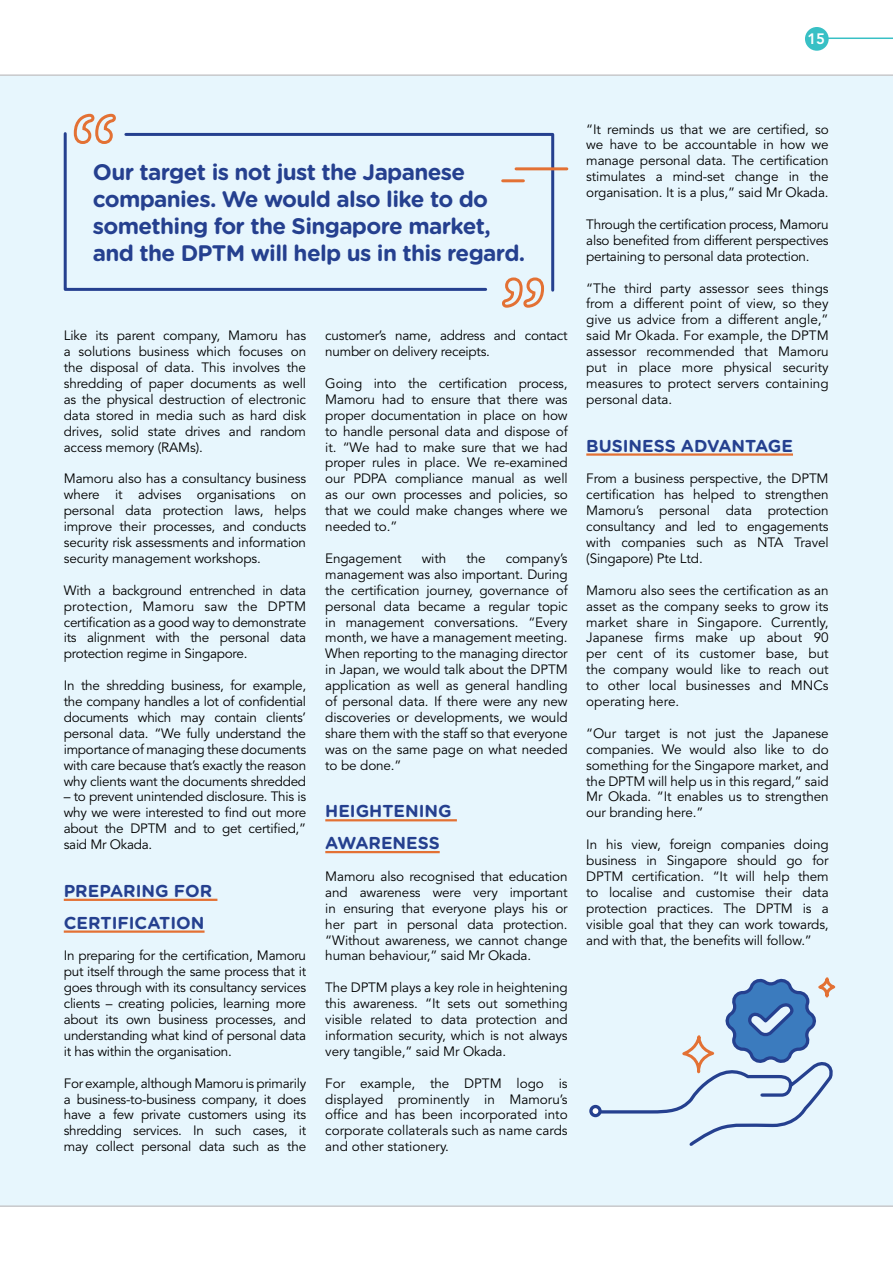
<style>
.page{position:relative;width:893px;height:1263px;background:#fff}
.page>*{position:absolute;margin:0;border:0;box-sizing:border-box;transform-origin:0 0}
.t1{font:700 22.5px/27px "Gotham Rounded";letter-spacing:-.03em;color:#25408f}
.t2{font:700 17.25px/31.8px "Gotham Rounded";color:#25408f}
.t3{font:800 15px "Avenir LT Std";color:#fff}
.t4{font:13.5px/15.9px "Avenir LT Std";letter-spacing:-.01em;color:#000;text-align:justify}
</style>
<div class="page">
<div style="left:0;top:76px;width:892px;height:1131px;background:#e7f6fd"></div>
<hr style="left:0;top:75px;width:892px;height:1px;background:#c9cacc">
<hr style="left:0;top:1205px;width:892px;height:2px;background:#c9cacc">
<svg style="left:73px;top:113px;width:43px;height:18px"></svg>
<svg style="left:502px;top:293px;width:42px;height:15px"></svg>
<svg style="left:63px;top:131px;width:60px;height:160px"></svg>
<svg style="left:123px;top:132px;width:433px;height:161px"></svg>
<svg style="left:592px;top:979px;width:241px;height:167px"></svg>
<svg style="left:591px;top:1106px;width:9px;height:9px"></svg>
<div style="left:589px;top:1105px;width:13px;height:12px;border:3px solid #25408f;border-radius:50%"></div>
<hr style="left:516px;top:167px;width:51px;height:3px;background:#e37134">
<div style="left:818px;top:977px;width:17px;height:20px;border:3px solid #e37134;border-radius:50%"></div>
<div style="left:682px;top:1035px;width:32px;height:38px;border:3px solid #e37134;border-radius:50%"></div>
<hr style="left:64px;top:899px;width:153px;height:2px;background:#e37134">
<hr style="left:64px;top:930px;width:141px;height:3px;background:#e37134">
<hr style="left:325px;top:819px;width:132px;height:2px;background:#e37134">
<hr style="left:325px;top:851px;width:115px;height:2px;background:#e37134">
<hr style="left:586px;top:453px;width:207px;height:3px;background:#e37134">
<div style="left:805px;top:27px;width:24px;height:24px;background:#38c0c5;border-radius:50%"></div>
<hr style="left:828px;top:38px;width:64px;height:1px;background:#38c0c5">
<p class="t3" style="left:807px;top:30px;width:19px">15</p>
<h1 class="t1" style="left:93px;top:157px;width:434px">Our target is not just the Japanese companies. We would also like to do something for the Singapore market, and the DPTM will help us in this regard.</h1>
<p class="t4" style="left:64px;top:328px;width:244px">Like its parent company, Mamoru has a solutions business which focuses on the disposal of data. This involves the shredding of paper documents as well as the physical destruction of electronic data stored in media such as hard disk drives, solid state drives and random access memory (RAMs).</p>
<p class="t4" style="left:64px;top:471px;width:244px">Mamoru also has a consultancy business where it advises organisations on personal data protection laws, helps improve their processes, and conducts security risk assessments and information security management workshops.</p>
<p class="t4" style="left:64px;top:582px;width:244px">With a background entrenched in data protection, Mamoru saw the DPTM certification as a good way to demonstrate its alignment with the personal data protection regime in Singapore.</p>
<p class="t4" style="left:64px;top:678px;width:244px">In the shredding business, for example, the company handles a lot of confidential documents which may contain clients’ personal data. “We fully understand the importance of managing these documents with care because that’s exactly the reason why clients want the documents shredded</p>
<p class="t4" style="left:64px;top:789px;width:244px">– to prevent unintended disclosure. This is why we were interested to find out more about the DPTM and to get certified,” said Mr Okada.</p>
<p class="t2" style="left:64px;top:874px;width:150px">PREPARING FOR<br>CERTIFICATION</p>
<p class="t4" style="left:64px;top:948px;width:244px">In preparing for the certification, Mamoru put itself through the same process that it goes through with its consultancy services clients – creating policies, learning more about its own business processes, and understanding what kind of personal data it has within the organisation.</p>
<p class="t4" style="left:64px;top:1075px;width:244px">For example, although Mamoru is primarily a business-to-business company, it does have a few private customers using its shredding services. In such cases, it may collect personal data such as the</p>
<p class="t4" style="left:325px;top:328px;width:244px">customer’s name, address and contact number on delivery receipts.</p>
<p class="t4" style="left:325px;top:376px;width:244px">Going into the certification process, Mamoru had to ensure that there was proper documentation in place on how to handle personal data and dispose of it. “We had to make sure that we had proper rules in place. We re-examined our PDPA compliance manual as well as our own processes and policies, so that we could make changes where we needed to.”</p>
<p class="t4" style="left:325px;top:551px;width:78px">Engagement</p>
<p class="t4" style="left:422px;top:551px;width:26px">with</p>
<p class="t4" style="left:466px;top:551px;width:21px">the</p>
<p class="t4" style="left:325px;top:551px;width:244px;text-indent:180px">company’s management was also important. During the certification journey, governance of personal data became a regular topic in management conversations. “Every month, we have a management meeting.<br>When reporting to the managing director in Japan, we would talk about the DPTM application as well as general handling of personal data. If there were any new discoveries or developments, we would share them with the staff so that everyone was on the same page on what needed to be done.”</p>
<p class="t2" style="left:325px;top:794px;width:128px">HEIGHTENING<br>AWARENESS</p>
<p class="t4" style="left:325px;top:869px;width:244px">Mamoru also recognised that education and awareness were very important in ensuring that everyone plays his or her part in personal data protection. “Without awareness, we cannot change human behaviour,” said Mr Okada.</p>
<p class="t4" style="left:325px;top:980px;width:244px">The DPTM plays a key role in heightening this awareness. “It sets out something visible related to data protection and information security, which is not always very tangible,” said Mr Okada.</p>
<p class="t4" style="left:325px;top:1075px;width:244px">For example, the DPTM logo is displayed prominently in Mamoru’s office and has been incorporated into corporate collaterals such as name cards and other stationery.</p>
<p class="t4" style="left:586px;top:121px;width:244px">“It reminds us that we are certified, so we have to be accountable in how we manage personal data. The certification stimulates a mind-set change in the organisation. It is a plus,” said Mr Okada.</p>
<p class="t4" style="left:586px;top:217px;width:244px">Through the certification process, Mamoru also benefited from different perspectives pertaining to personal data protection.</p>
<p class="t4" style="left:586px;top:280px;width:244px">“The third party assessor sees things from a different point of view, so they give us advice from a different angle,” said Mr Okada. For example, the DPTM assessor recommended that Mamoru put in place more physical security measures to protect servers containing personal data.</p>
<p class="t2" style="left:586px;top:429px;width:208px">BUSINESS ADVANTAGE</p>
<p class="t4" style="left:586px;top:471px;width:244px">From a business perspective, the DPTM certification has helped to strengthen Mamoru’s personal data protection consultancy and led to engagements with companies such as NTA Travel (Singapore) Pte Ltd.</p>
<p class="t4" style="left:586px;top:582px;width:244px">Mamoru also sees the certification as an asset as the company seeks to grow its market share in Singapore. Currently, Japanese firms make up about 90 per cent of its customer base, but the company would like to reach out to other local businesses and MNCs operating here.</p>
<p class="t4" style="left:586px;top:726px;width:244px">“Our target is not just the Japanese companies. We would also like to do something for the Singapore market, and the DPTM will help us in this regard,” said Mr Okada. “It enables us to strengthen our branding here.”</p>
<p class="t4" style="left:586px;top:837px;width:244px">In his view, foreign companies doing business in Singapore should go for DPTM certification. “It will help them to localise and customise their data protection practices. The DPTM is a visible goal that they can work towards, and with that, the benefits will follow.”</p>
</div>
